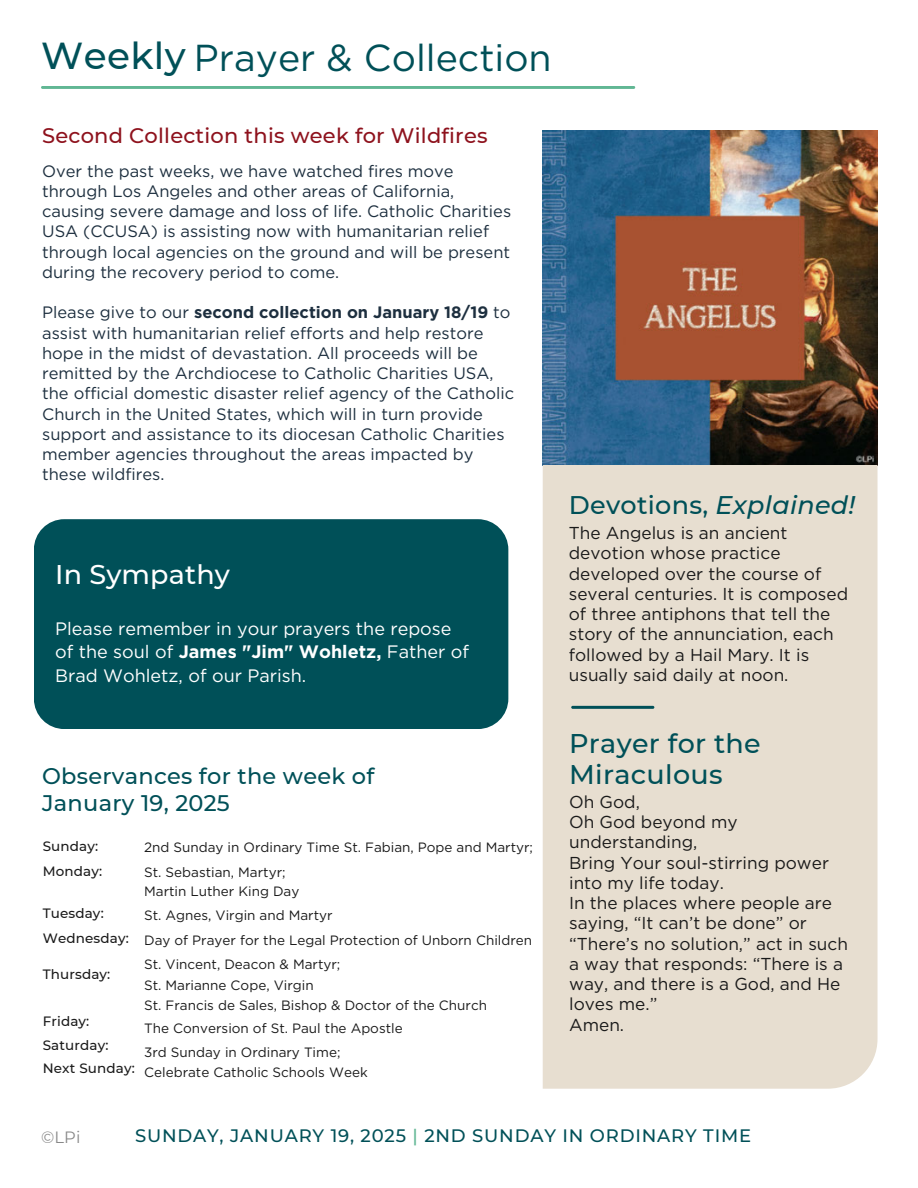
<style>
.page{position:relative;width:918px;height:1188px;background:#fff}
.page>*{position:absolute;margin:0;border:0;box-sizing:border-box;transform-origin:0 0}
.t1{font:37.5px "Gotham";color:#005058}
.t2{font:500 27px/31.5px "Montserrat";letter-spacing:.01em;color:#005058}
.t3{font:500 27px "Montserrat";letter-spacing:.005em;color:#fff}
.t4{font:500 25.5px "Montserrat";letter-spacing:.01em;color:#005058}
.t5{font:500 22.5px/27px "Montserrat";letter-spacing:.01em;color:#005058}
.t6{font:500 21px "Montserrat";letter-spacing:.01em;color:#8e121d}
.t7{font:18px/23.7px "Gotham";color:#fff}
.t8{font:500 18px "Montserrat";letter-spacing:.045em;color:#005058}
.t9{font:17.25px/20.2px "Gotham";color:#1a1a1a}
.t10{font:16.5px/20.2px "Gotham";color:#1d2f3f}
.t11{font:16.35px "Montserrat";color:#888}
.t12{font:13.5px/24.3px "Gotham";color:#1a1a1a}
.t13{font:500 13.5px/24.8px "Montserrat";letter-spacing:.01em;color:#1a1a1a}
.s1{font-family:"Montserrat";font-weight:500}
.s2{font-weight:700}
.s3{font-style:italic}
.s4{color:#61b794}
</style>
<div class="page">
<hr style="left:41px;top:86px;width:594px;height:3px;background:#61b794">
<img style="left:543px;top:130px;width:335px;height:335px">
<div style="left:543px;top:465px;width:335px;height:624px;background:#e7ded0"></div>
<hr style="left:571px;top:706px;width:83px;height:3px;background:#005058">
<div style="left:34px;top:519px;width:474px;height:210px;background:#005058;border-radius:30px"></div>
<h1 class="t1" style="left:41px;top:35px;width:512px"><span class="s1">Weekly</span> Prayer &amp; Collection</h1>
<p class="t6" style="left:42px;top:123px;width:447px">Second Collection this week for Wildfires</p>
<p class="t10" style="left:42px;top:161px;width:471px">Over the past weeks, we have watched fires move through Los Angeles and other areas of California, causing severe damage and loss of life. Catholic Charities USA (CCUSA) is assisting now with humanitarian relief through local agencies on the ground and will be present during the recovery period to come.</p>
<p class="t10" style="left:42px;top:302px;width:473px">Please give to our <span class="s2">second collection on January 18/19</span> to assist with humanitarian relief efforts and help restore hope in the midst of devastation. All proceeds will be remitted by the Archdiocese to Catholic Charities USA, the official domestic disaster relief agency of the Catholic Church in the United States, which will in turn provide support and assistance to its diocesan Catholic Charities member agencies throughout the areas impacted by these wildfires.</p>
<h2 class="t3" style="left:55px;top:558px;width:176px">In Sympathy</h2>
<p class="t7" style="left:55px;top:616px;width:415px">Please remember in your prayers the repose of the soul of <span class="s2">James "Jim" Wohletz,</span> Father of<br>Brad Wohletz, of our Parish.</p>
<h3 class="t5" style="left:42px;top:762px;width:334px">Observances for the week of<br>January 19, 2025</h3>
<p class="t13" style="left:43px;top:834px;width:61px">Sunday:<br>Monday:</p>
<p class="t13" style="left:43px;top:901px;width:88px">Tuesday:<br>Wednesday:</p>
<p class="t13" style="left:43px;top:962px;width:69px">Thursday:</p>
<p class="t13" style="left:43px;top:1009px;width:94px;line-height:23.7px">Friday:<br>Saturday:<br>Next Sunday:</p>
<p class="t12" style="left:144px;top:835px;width:390px;line-height:24.8px">2nd Sunday in Ordinary Time St. Fabian, Pope and Martyr;<br>St. Sebastian, Martyr;</p>
<p class="t12" style="left:144px;top:879px;width:390px">Martin Luther King Day<br>St. Agnes, Virgin and Martyr<br>Day of Prayer for the Legal Protection of Unborn Children St. Vincent, Deacon &amp; Martyr;</p>
<p class="t12" style="left:144px;top:975px;width:344px;line-height:20.2px">St. Marianne Cope, Virgin<br>St. Francis de Sales, Bishop &amp; Doctor of the Church</p>
<p class="t12" style="left:144px;top:1017px;width:260px;line-height:23.7px">The Conversion of St. Paul the Apostle<br>3rd Sunday in Ordinary Time;</p>
<p class="t12" style="left:144px;top:1060px;width:225px">Celebrate Catholic Schools Week</p>
<h3 class="t4" style="left:569px;top:490px;width:288px">Devotions, <span class="s3">Explained!</span></h3>
<p class="t9" style="left:569px;top:523px;width:281px">The Angelus is an ancient devotion whose practice developed over the course of several centuries. It is composed of three antiphons that tell the story of the annunciation, each followed by a Hail Mary. It is usually said daily at noon.</p>
<h2 class="t2" style="left:569px;top:727px;width:193px">Prayer for the<br>Miraculous</h2>
<p class="t9" style="left:569px;top:791px;width:280px">Oh God,<br>Oh God beyond my understanding,<br>Bring Your soul-stirring power into my life today.<br>In the places where people are saying, “It can’t be done” or “There’s no solution,” act in such a way that responds: “There is a way, and there is a God, and He loves me.”<br>Amen.</p>
<p class="t11" style="left:41px;top:1127px;width:41px">©LPi</p>
<p class="t8" style="left:135px;top:1124px;width:618px">SUNDAY, JANUARY 19, 2025 <span class="s4">|</span> 2ND SUNDAY IN ORDINARY TIME</p>
</div>
